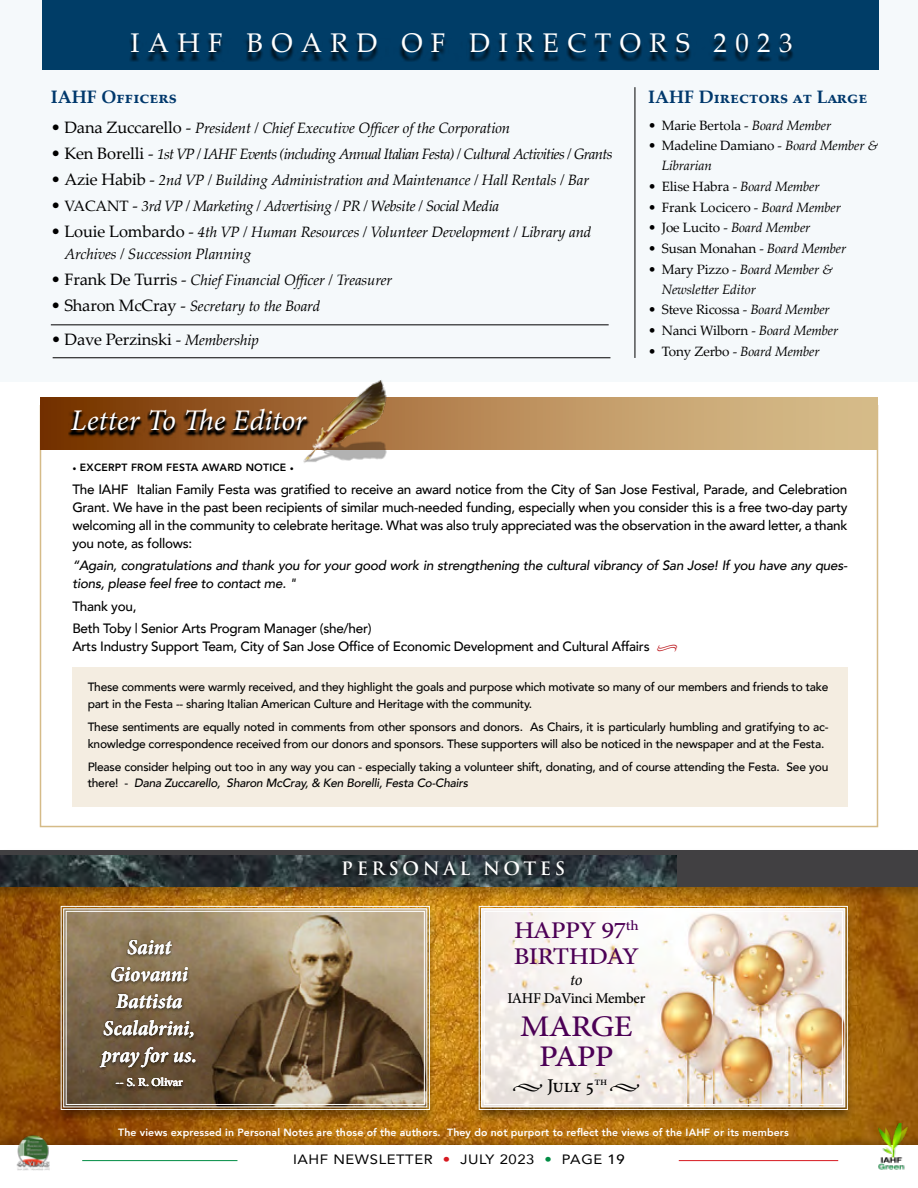
<style>
.page{position:relative;width:918px;height:1188px;background:#fff}
.page>*{position:absolute;margin:0;border:0;box-sizing:border-box;transform-origin:0 0}
.t1{font:italic 30px "Minion Pro";color:#fff}
.t2{font:500 30px/30px "Minion Pro";letter-spacing:-.02em;color:#4c0055;text-align:center;scale:1.1 1}
.t3{font:27px "Palatino Linotype";letter-spacing:.31em;color:#fff}
.t4{font:500 24px/25.5px "Minion Pro";letter-spacing:-.02em;color:#4c0055;scale:1.1 1}
.t5{font:italic 600 21px/27px "Minion Pro";letter-spacing:.01em;color:#fff;text-align:center;scale:.95 1}
.t6{font:500 19.5px "Minion Pro";color:#000}
.t7{font:700 18px "Palatino Linotype";color:#00386c}
.t8{font:700 18px "Trajan Pro";letter-spacing:.2em;color:#fff}
.t9{font:16.5px "Palatino Linotype";letter-spacing:-.01em;color:#000}
.t10{font:italic 16.5px "Minion Pro";color:#000}
.t11{font:italic 15px/22.5px "Palatino Linotype";letter-spacing:-.01em;color:#000}
.t12{font:italic 15px "Palatino Linotype";letter-spacing:-.05em;color:#000}
.t13{font:italic 15px "Palatino Linotype";letter-spacing:-.03em;color:#000}
.t14{font:500 15px "Minion Pro";letter-spacing:-.02em;color:#000}
.t15{font:500 13.5px/18px "Avenir";letter-spacing:-.02em;color:#000;text-align:justify}
.t16{font:13.5px "Palatino Linotype";letter-spacing:-.01em;color:#000}
.t17{font:italic 500 13.5px/18px "Avenir";letter-spacing:-.02em;color:#000}
.t18{font:italic 13.5px/19.5px "Palatino Linotype";letter-spacing:-.01em;color:#000}
.t19{font:13.5px "Avenir";letter-spacing:.04em;color:#000;scale:1.1 1}
.t20{font:500 12px/16.5px "Avenir";letter-spacing:-.02em;color:#000}
.t21{font:500 12px "Minion Pro";letter-spacing:-.015em;color:#fff;scale:1.05 1}
.t22{font:800 10.5px "Avenir";letter-spacing:.01em;color:#fff}
.t23{font:800 10.5px "Avenir";letter-spacing:.02em;color:#000}
.s1{font-style:normal;font-size:16.5px}
.s2{font-style:normal}
.s3{font-style:italic;font-size:15px}
.s4{font-style:italic}
.s5{font-family:"Minion Pro";font-weight:400}
.s6{font-family:"Minion Pro";font-weight:400;font-style:italic;color:#be1f24}
.s7{font-weight:400;font-style:italic}
.s8{color:#d71920}
.s9{color:#008c44}
.s10{font-weight:500}
</style>
<div class="page">
<svg style="left:40px;top:398px;width:838px;height:51px;background:#b78c59"></svg>
<svg style="left:68px;top:411px;width:231px;height:27px;background:#522d0d"></svg>
<div style="left:0;top:0;width:918px;height:382px;background:#f5f9fb"></div>
<div style="left:42px;top:0;width:837px;height:70px;background:#003d67"></div>
<div style="left:129px;top:38px;width:666px;height:24px;background:#000;opacity:.85"></div>
<hr style="left:635px;top:87px;width:1px;height:271px;background:#000">
<hr style="left:51px;top:325px;width:558px;height:1px;background:#000">
<hr style="left:53px;top:358px;width:557px;height:1px;background:#000">
<div style="left:72px;top:667px;width:775px;height:140px;background:#f4ede1"></div>
<div style="left:0;top:865px;width:918px;height:280px;background:#000;opacity:.35"></div>
<div style="left:54px;top:905px;width:383px;height:219px;background:#000;opacity:.4"></div>
<svg style="left:60px;top:905px;width:370px;height:205px;background:#897354"></svg>
<div style="left:63px;top:908px;width:364px;height:199px;border:1px solid #fff"></div>
<div style="left:66px;top:911px;width:359px;height:194px;border:1px solid #fff"></div>
<div style="left:472px;top:905px;width:383px;height:219px;background:#000;opacity:.4"></div>
<svg style="left:478px;top:905px;width:370px;height:205px"></svg>
<div style="left:481px;top:908px;width:364px;height:199px;border:1px solid #fff"></div>
<div style="left:484px;top:911px;width:359px;height:194px;border:1px solid #fff"></div>
<div style="left:0;top:848px;width:918px;height:54px;background:#000;opacity:.25"></div>
<div style="left:0;top:850px;width:918px;height:37px;background:#414042"></div>
<img style="left:0;top:855px;width:676px;height:32px">
<svg style="left:336px;top:858px;width:235px;height:27px"></svg>
<div style="left:97px;top:939px;width:100px;height:152px;background:#000;opacity:.15"></div>
<img style="left:299px;top:380px;width:100px;height:83px">
<img style="left:877px;top:1124px;width:32px;height:46px">
<hr style="left:82px;top:1160px;width:155px;height:1px;background:#008c44">
<hr style="left:679px;top:1160px;width:159px;height:1px;background:#d71920">
<img style="left:14px;top:1134px;width:37px;height:37px">
<h2 class="t3" style="left:131px;top:24px;width:664px">IAHF BOARD OF DIRECTORS 2023</h2>
<h3 class="t7" style="left:51px;top:84px;width:128px">IAHF Officers</h3>
<p class="t11" style="left:51px;top:116px;width:461px"><span class="s1">• Dana Zuccarello -</span> President / Chief Executive Officer of the Corporation</p>
<p class="t12" style="left:51px;top:143px;width:563px"><span class="s1">• Ken Borelli -</span> 1st VP / IAHF Events (including Annual Italian Festa) / Cultural Activities / Grants</p>
<p class="t11" style="left:51px;top:168px;width:540px"><span class="s1">• Azie Habib -</span> 2nd VP / Building Administration and Maintenance / Hall Rentals / Bar</p>
<p class="t13" style="left:51px;top:195px;width:450px"><span class="s1">•</span> <span class="s2">VACANT</span> <span class="s1">-</span> 3rd VP / Marketing / Advertising / PR / Website / Social Media</p>
<p class="t11" style="left:64px;top:220px;width:529px;text-indent:-14px"><span class="s1">• Louie Lombardo -</span> 4th VP / Human Resources / Volunteer Development / Library and<br>Archives / Succession Planning</p>
<p class="t11" style="left:51px;top:268px;width:343px"><span class="s1">• Frank De Turris -</span> Chief Financial Officer / Treasurer</p>
<p class="t11" style="left:51px;top:294px;width:271px"><span class="s1">• Sharon McCray -</span> Secretary to the Board</p>
<h3 class="t9" style="left:51px;top:328px;width:209px">• Dave Perzinski - <span class="s3">Membership</span></h3>
<h1 class="t1" style="left:71px;top:400px;width:237px">Letter To The Editor</h1>
<h3 class="t7" style="left:648px;top:84px;width:221px">IAHF Directors at Large</h3>
<p class="t16" style="left:648px;top:115px;width:185px">• Marie Bertola - <span class="s4">Board Member</span></p>
<p class="t18" style="left:662px;top:136px;width:218px;text-indent:-14px"><span class="s2">• Madeline Damiano -</span> Board Member &amp;<br>Librarian</p>
<p class="t16" style="left:648px;top:177px;width:173px">• Elise Habra - <span class="s4">Board Member</span></p>
<p class="t16" style="left:648px;top:197px;width:194px">• Frank Locicero - <span class="s4">Board Member</span></p>
<p class="t16" style="left:648px;top:218px;width:164px">• Joe Lucito - <span class="s4">Board Member</span></p>
<p class="t16" style="left:648px;top:239px;width:200px">• Susan Monahan - <span class="s4">Board Member</span></p>
<p class="t18" style="left:662px;top:259px;width:173px;text-indent:-14px"><span class="s2">• Mary Pizzo -</span> Board Member &amp;<br>Newsletter Editor</p>
<p class="t16" style="left:648px;top:300px;width:183px">• Steve Ricossa - <span class="s4">Board Member</span></p>
<p class="t16" style="left:648px;top:321px;width:192px">• Nanci Wilborn - <span class="s4">Board Member</span></p>
<p class="t16" style="left:648px;top:342px;width:173px">• Tony Zerbo - <span class="s4">Board Member</span></p>
<p class="t23" style="left:72px;top:459px;width:223px"><span class="s5">•</span> EXCERPT FROM FESTA AWARD NOTICE <span class="s5">•</span></p>
<p class="t15" style="left:72px;top:479px;width:777px">The IAHF Italian Family Festa was gratified to receive an award notice from the City of San Jose Festival, Parade, and Celebration Grant. We have in the past been recipients of similar much-needed funding, especially when you consider this is a free two-day party welcoming all in the community to celebrate heritage. What was also truly appreciated was the observation in the award letter, a thank you note, as follows:</p>
<p class="t17" style="left:72px;top:557px;width:777px">“Again, congratulations and thank you for your good work in strengthening the cultural vibrancy of San Jose! If you have any ques&shy;tions, please feel free to contact me. "</p>
<p class="t15" style="left:72px;top:594px;width:301px;line-height:22.6px">Thank you,<br>Beth Toby | Senior Arts Program Manager (she/her)</p>
<p class="t15" style="left:72px;top:637px;width:607px">Arts Industry Support Team, City of San Jose Office of Economic Development and Cultural Affairs <span class="s6">•</span></p>
<p class="t20" style="left:88px;top:678px;width:742px">These comments were warmly received, and they highlight the goals and purpose which motivate so many of our members and friends to take part in the Festa -- sharing Italian American Culture and Heritage with the community.</p>
<p class="t20" style="left:88px;top:718px;width:742px">These sentiments are equally noted in comments from other sponsors and donors. As Chairs, it is particularly humbling and gratifying to ac&shy;knowledge correspondence received from our donors and sponsors. These supporters will also be noticed in the newspaper and at the Festa.</p>
<p class="t20" style="left:88px;top:758px;width:742px">Please consider helping out too in any way you can - especially taking a volunteer shift, donating, and of course attending the Festa. See you there! - <span class="s4">Dana Zuccarello, Sharon McCray, &amp; Ken Borelli, Festa Co-Chairs</span></p>
<h3 class="t5" style="left:102px;top:933px;width:102px">Saint<br>Giovanni<br>Battista<br>Scalabrini, pray for us.</h3>
<p class="t21" style="left:115px;top:1074px;width:66px">-- S. R. Olivar</p>
<h3 class="t8" style="left:341px;top:857px;width:226px">PERSONAL NOTES</h3>
<h3 class="t4" style="left:514px;top:918px;width:115px">HAPPY 97<sup>th<br></sup>BIRTHDAY</h3>
<h3 class="t10" style="left:570px;top:969px;width:14px">to</h3>
<p class="t14" style="left:507px;top:988px;width:139px">IAHF DaVinci Member</p>
<h1 class="t2" style="left:520px;top:1012px;width:104px">MARGE<br>PAPP</h1>
<h3 class="t6" style="left:512px;top:1073px;width:130px"><span class="s7">•</span> July 5<sup>th</sup> <span class="s7">•</span></h3>
<p class="t22" style="left:118px;top:1124px;width:672px">The views expressed in Personal Notes are those of the authors. They do not purport to reflect the views of the IAHF or its members</p>
<p class="t19" style="left:293px;top:1149px;width:303px">IAHF NEWSLETTER <span class="s8">•</span> JULY 2023 <span class="s9">•</span> PAGE <span class="s10">19</span></p>
</div>
